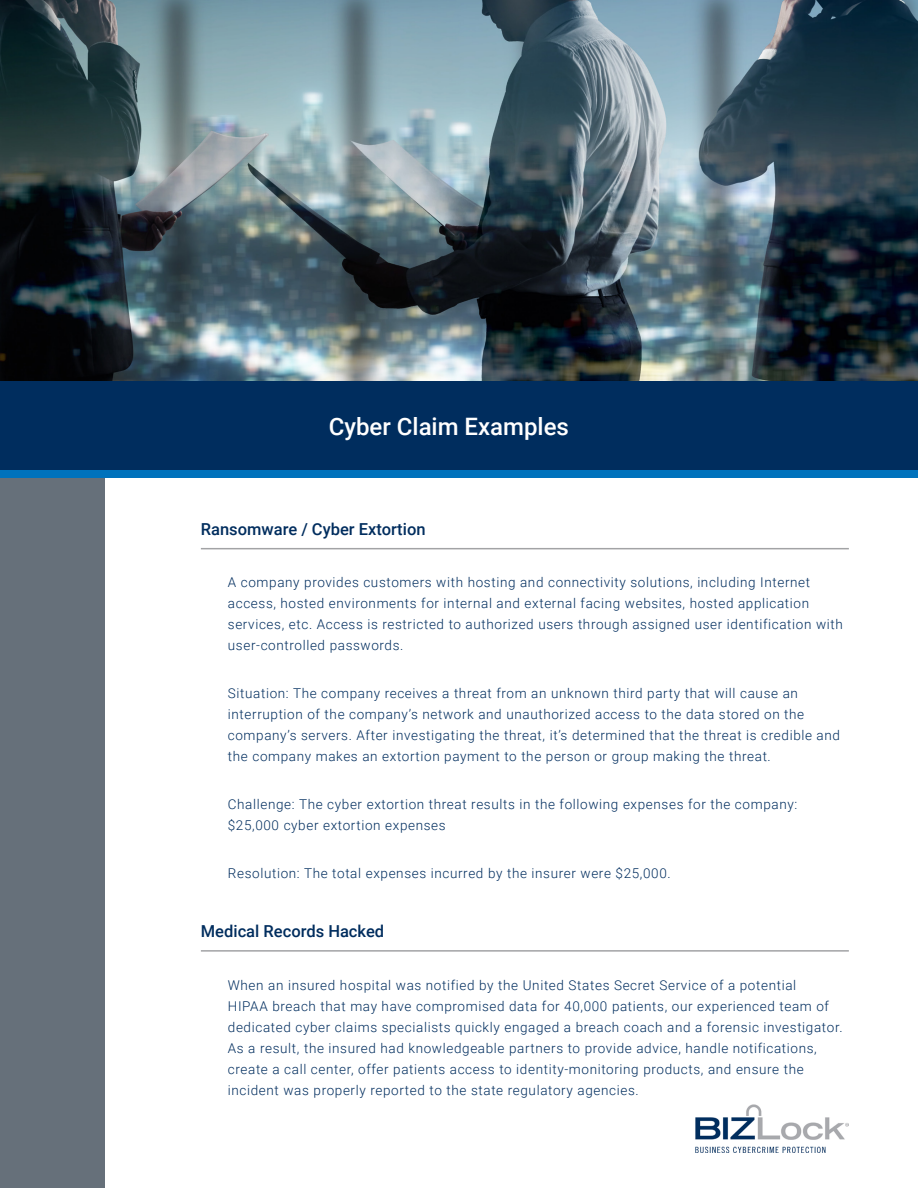
<style>
.page{position:relative;width:918px;height:1188px;background:#fff}
.page>*{position:absolute;margin:0;border:0;box-sizing:border-box;transform-origin:0 0}
.Headline{font:500 24px "Roboto";color:#fff}
.BIZLock_Subhead_L2{font:500 16.5px "Roboto";color:#002d5e}
.BIZLock_Body{font:300 13.5px/21px "Roboto";letter-spacing:.045em;color:#002d5e}
</style>
<div class="page">
<img style="left:0;top:0;width:918px;height:381px">
<div style="left:0;top:448px;width:105px;height:740px;background:#66707a"></div>
<div style="left:0;top:381px;width:918px;height:90px;background:#002d5e"></div>
<div style="left:0;top:470px;width:918px;height:8px;background:#0072bc"></div>
<hr style="left:201px;top:548px;width:648px;height:1px;background:#a2a3a5">
<hr style="left:201px;top:950px;width:648px;height:2px;background:#a2a3a5">
<img style="left:695px;top:1104px;width:154px;height:49px">
<p class="Headline" style="left:329px;top:410px;width:242px">Cyber Claim Examples</p>
<p class="BIZLock_Subhead_L2" style="left:201px;top:517px;width:226px">Ransomware / Cyber Extortion</p>
<p class="BIZLock_Body" style="left:228px;top:572px;width:616px">A company provides customers with hosting and connectivity solutions, including Internet access, hosted environments for internal and external facing websites, hosted application services, etc. Access is restricted to authorized users through assigned user identification with user-controlled passwords.</p>
<p class="BIZLock_Body" style="left:228px;top:683px;width:614px">Situation: The company receives a threat from an unknown third party that will cause an interruption of the company’s network and unauthorized access to the data stored on the company’s servers. After investigating the threat, it’s determined that the threat is credible and the company makes an extortion payment to the person or group making the threat.</p>
<p class="BIZLock_Body" style="left:228px;top:794px;width:571px">Challenge: The cyber extortion threat results in the following expenses for the company: $25,000 cyber extortion expenses</p>
<p class="BIZLock_Body" style="left:228px;top:863px;width:444px">Resolution: The total expenses incurred by the insurer were $25,000.</p>
<p class="BIZLock_Subhead_L2" style="left:201px;top:919px;width:185px">Medical Records Hacked</p>
<p class="BIZLock_Body" style="left:228px;top:974px;width:616px">When an insured hospital was notified by the United States Secret Service of a potential<br>HIPAA breach that may have compromised data for 40,000 patients, our experienced team of dedicated cyber claims specialists quickly engaged a breach coach and a forensic investigator.<br>As a result, the insured had knowledgeable partners to provide advice, handle notifications, create a call center, offer patients access to identity-monitoring products, and ensure the incident was properly reported to the state regulatory agencies.</p>
</div>
